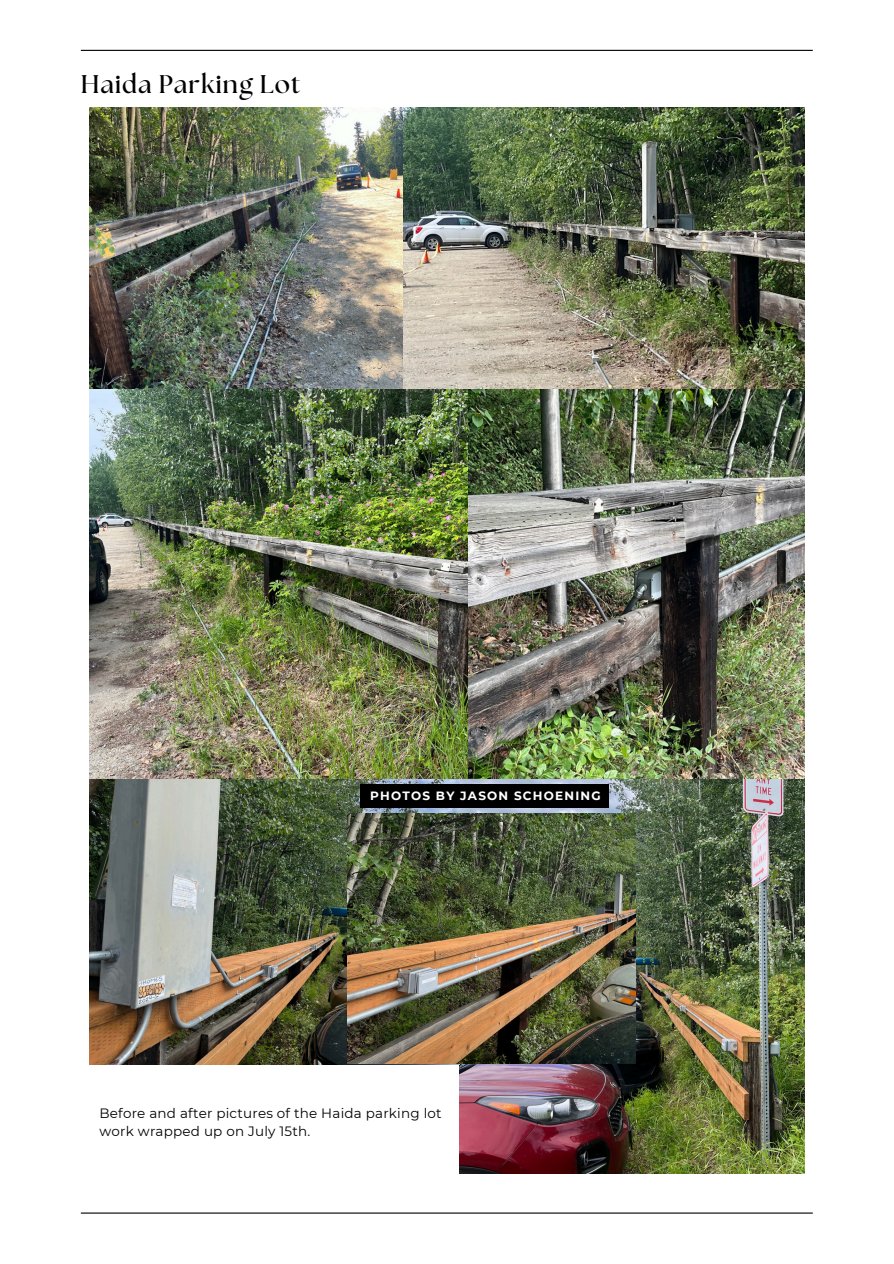
<style>
.page{position:relative;width:894px;height:1264px;background:#fff}
.page>*{position:absolute;margin:0;border:0;box-sizing:border-box;transform-origin:0 0}
.t1{font:700 25.5px "The Seasons";letter-spacing:.04em;color:#000}
.t2{font:13.5px/18px "Montserrat";letter-spacing:.015em;color:#000}
.t3{font:700 12px "Montserrat";letter-spacing:.1em;color:#fff}
</style>
<div class="page">
<hr style="left:81px;top:50px;width:731px;height:1px;background:#000">
<hr style="left:81px;top:1212px;width:731px;height:1px;background:#000">
<img style="left:89px;top:107px;width:314px;height:282px">
<img style="left:89px;top:389px;width:714px;height:390px">
<img style="left:404px;top:107px;width:400px;height:282px">
<img style="left:459px;top:779px;width:345px;height:394px">
<img style="left:89px;top:779px;width:370px;height:285px">
<img style="left:347px;top:814px;width:288px;height:249px">
<div style="left:361px;top:784px;width:247px;height:23px;background:#000"></div>
<p class="t1" style="left:81px;top:73px;width:221px">Haida Parking Lot</p>
<p class="t3" style="left:370px;top:788px;width:232px">PHOTOS BY JASON SCHOENING</p>
<h1 class="t2" style="left:99px;top:1103px;width:343px">Before and after pictures of the Haida parking lot work wrapped up on July 15th.</h1>
</div>
